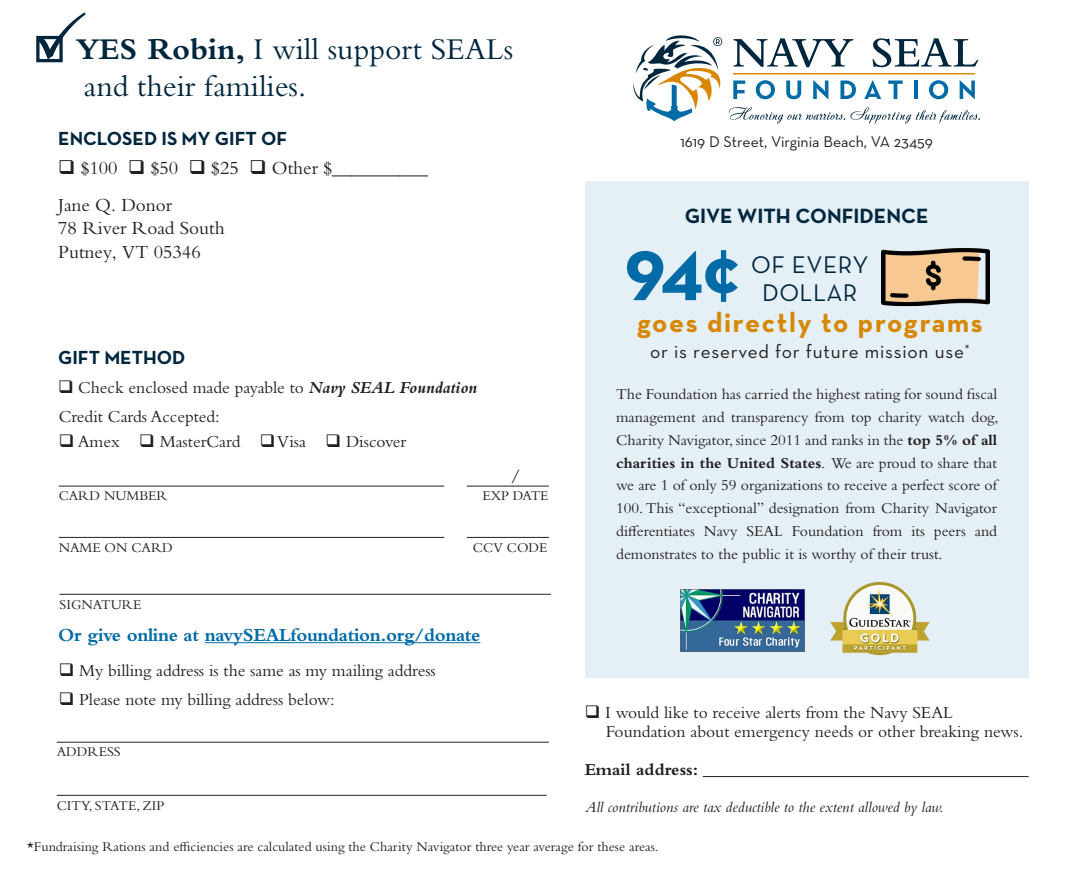
<style>
.page{position:relative;width:1071px;height:882px;background:#fff}
.page>*{position:absolute;margin:0;border:0;box-sizing:border-box;transform-origin:0 0}
.t1{font:700 78.75px "Neutra Text";color:#006ba7}
.t2{font:54.6px "Calibri";color:#00263e}
.t3{font:31.5px/37.8px "Bembo Std";color:#00263e}
.t4{font:700 28px "Neutra Text";letter-spacing:.06em;color:#d78800}
.t5{font:24.5px/27.5px "Neutra Text";letter-spacing:.02em;color:#00263e;text-align:center}
.t6{font:700 21px "Neutra Text";color:#00263e}
.t7{font:21px "Bembo Std";color:#231f20}
.t8{font:19.25px/37.1px "Bembo Std";color:#231f20}
.t9{font:700 19.25px "Bembo Std";letter-spacing:-.02em;color:#006ba7}
.t10{font:19.25px "Neutra Text";letter-spacing:.04em;color:#231f20}
.t11{font:700 19.25px "Neutra Text";color:#00263e}
.t12{font:17.5px/18.9px "Bembo Std";color:#231f20}
.t13{font:700 17.5px "Bembo Std";color:#231f20}
.t14{font:15.75px/22.8px "Bembo Std";color:#231f20;text-align:justify}
.t15{font:italic 15.75px "Bembo Std";color:#231f20}
.t16{font:15.75px "Neutra Text";color:#231f20}
.t17{font:14px "Bembo Std";color:#231f20}
.s1{font-weight:700}
.s2{font-weight:700;font-style:italic}
</style>
<div class="page">
<svg style="left:633px;top:35px;width:347px;height:89px"></svg>
<hr style="left:703px;top:776px;width:326px;height:1px;background:#231f20">
<div style="left:585px;top:181px;width:444px;height:496px;background:#e5eff6"></div>
<img style="left:881px;top:248px;width:109px;height:59px">
<img style="left:830px;top:581px;width:100px;height:75px">
<img style="left:681px;top:590px;width:123px;height:61px">
<hr style="left:467px;top:486px;width:82px;height:1px;background:#231f20">
<hr style="left:57px;top:742px;width:492px;height:1px;background:#231f20">
<hr style="left:57px;top:795px;width:490px;height:1px;background:#231f20">
<hr style="left:205px;top:642px;width:275px;height:1px;background:#006ba7">
<hr style="left:59px;top:486px;width:385px;height:1px;background:#231f20">
<hr style="left:60px;top:594px;width:491px;height:1px;background:#231f20">
<hr style="left:59px;top:537px;width:385px;height:1px;background:#231f20">
<hr style="left:467px;top:537px;width:82px;height:1px;background:#231f20">
<svg style="left:36px;top:35px;width:27px;height:28px"></svg>
<h2 class="t2" style="left:33px;top:6px;width:34px">□</h2>
<h3 class="t3" style="left:76px;top:29px;width:439px"><span class="s1">YES Robin,</span> I will support SEALs and their families.</h3>
<p class="t11" style="left:58px;top:126px;width:230px">ENCLOSED IS MY GIFT OF</p>
<p class="t8" style="left:58px;top:149px;width:371px">❑ $100 ❑ $50 ❑ $25 ❑ Other $__________<br>Jane Q. Donor</p>
<p class="t8" style="left:58px;top:217px;width:168px;line-height:23.1px">78 River Road South<br>Putney, VT 05346</p>
<p class="t11" style="left:58px;top:346px;width:129px">GIFT METHOD</p>
<p class="t12" style="left:58px;top:373px;width:421px;line-height:29.2px">❑ Check enclosed made payable to <span class="s2">Navy SEAL Foundation<br></span>Credit Cards Accepted:</p>
<p class="t12" style="left:59px;top:432px;width:349px">❑ Amex ❑ MasterCard ❑ Visa ❑ Discover</p>
<h3 class="t7" style="left:511px;top:464px;width:11px">/</h3>
<p class="t17" style="left:59px;top:488px;width:111px">CARD NUMBER</p>
<p class="t17" style="left:482px;top:488px;width:68px">EXP DATE</p>
<p class="t17" style="left:59px;top:540px;width:116px">NAME ON CARD</p>
<p class="t17" style="left:473px;top:540px;width:76px">CCV CODE</p>
<p class="t17" style="left:60px;top:596px;width:83px">SIGNATURE</p>
<p class="t9" style="left:58px;top:624px;width:424px">Or give online at navySEALfoundation.org/donate</p>
<p class="t12" style="left:59px;top:660px;width:379px">❑ My billing address is the same as my mailing address</p>
<p class="t12" style="left:59px;top:690px;width:277px">❑ Please note my billing address below:</p>
<p class="t17" style="left:57px;top:744px;width:66px">ADDRESS</p>
<p class="t17" style="left:57px;top:797px;width:109px">CITY, STATE, ZIP</p>
<p class="t16" style="left:681px;top:132px;width:254px">1619 D Street, Virginia Beach, VA 23459</p>
<h3 class="t6" style="left:685px;top:203px;width:245px">GIVE WITH CONFIDENCE</h3>
<h1 class="t1" style="left:624px;top:217px;width:118px">94¢</h1>
<h3 class="t5" style="left:751px;top:251px;width:119px">OF EVERY<br>DOLLAR</h3>
<h3 class="t4" style="left:637px;top:305px;width:347px">goes directly to programs</h3>
<p class="t10" style="left:650px;top:340px;width:321px">or is reserved for future mission use<sup>*</sup></p>
<p class="t14" style="left:616px;top:383px;width:384px">The Foundation has carried the highest rating for sound fiscal management and transparency from top charity watch dog, Charity Navigator, since 2011 and ranks in the <span class="s1">top 5% of all charities in the United States</span>. We are proud to share that we are 1 of only 59 organizations to receive a perfect score of 100. This “exceptional” designation from Charity Navigator differentiates Navy SEAL Foundation from its peers and demonstrates to the public it is worthy of their trust.</p>
<p class="t12" style="left:606px;top:703px;width:419px;text-indent:-21px">❑ I would like to receive alerts from the Navy SEAL<br>Foundation about emergency needs or other breaking news.</p>
<p class="t13" style="left:585px;top:760px;width:115px">Email address:</p>
<p class="t15" style="left:585px;top:798px;width:360px">All contributions are tax deductible to the extent allowed by law.</p>
<p class="t17" style="left:27px;top:838px;width:633px">*Fundraising Rations and efficiencies are calculated using the Charity Navigator three year average for these areas.</p>
</div>
